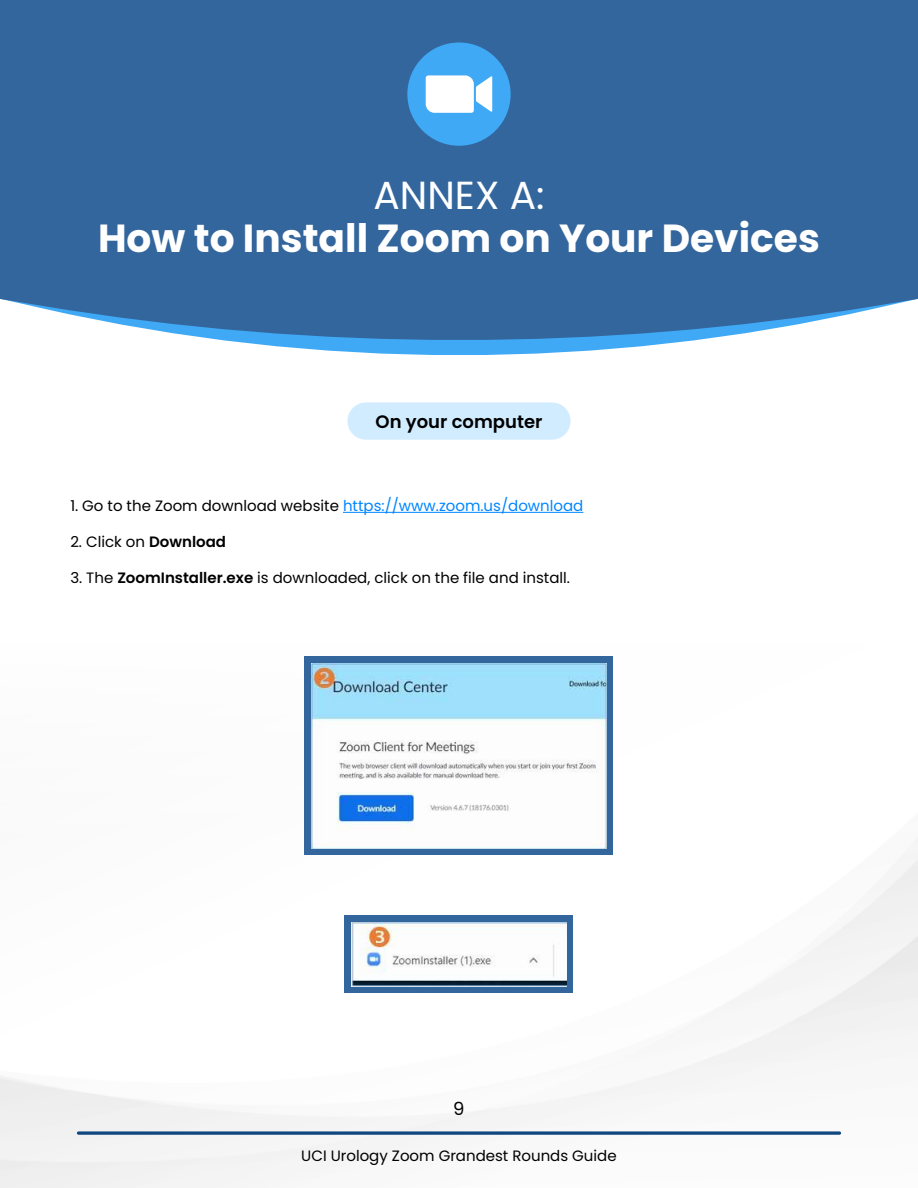
<style>
.page{position:relative;width:918px;height:1188px;background:#fff}
.page>*{position:absolute;margin:0;border:0;box-sizing:border-box;transform-origin:0 0}
.t1{font:700 39.15px "Poppins";color:#fff}
.t2{font:39.15px "Poppins";color:#fff}
.t3{font:600 18px "Poppins";color:#000}
.t4{font:18px "Poppins";color:#000}
.t5{font:15px "Poppins";color:#000}
.s1{color:#0086ff}
.s2{font-weight:600}
</style>
<div class="page">
<div style="left:347px;top:402px;width:224px;height:38px;background:#d2ecff;border-radius:19px"></div>
<svg style="left:77px;top:1131px;width:764px;height:4px;background:#376494"></svg>
<svg style="left:0;top:0;width:918px;height:351px;background:#3c6ea3"></svg>
<div style="left:407px;top:42px;width:104px;height:104px;background:#3fa9f5;border-radius:50%"></div>
<svg style="left:426px;top:75px;width:66px;height:38px;background:#e4f3fd"></svg>
<hr style="left:343px;top:512px;width:240px;height:1px;background:#0086ff">
<svg style="left:305px;top:656px;width:308px;height:199px;background:#4374a7"></svg>
<img style="left:312px;top:664px;width:294px;height:184px">
<div style="left:345px;top:916px;width:228px;height:77px;background:#33669d"></div>
<img style="left:351px;top:922px;width:216px;height:64px">
<h1 class="t2" style="left:374px;top:173px;width:172px">ANNEX A:</h1>
<h1 class="t1" style="left:98px;top:215px;width:723px">How to Install Zoom on Your Devices</h1>
<p class="t3" style="left:376px;top:411px;width:168px">On your computer</p>
<p class="t5" style="left:70px;top:497px;width:515px">1. Go to the Zoom download website <span class="s1">https://www.zoom.us/download</span></p>
<p class="t5" style="left:70px;top:533px;width:157px">2. Click on <span class="s2">Download</span></p>
<p class="t5" style="left:70px;top:569px;width:501px">3. The <span class="s2">ZoomInstaller.exe</span> is downloaded, click on the file and install.</p>
<p class="t4" style="left:453px;top:1098px;width:13px">9</p>
<p class="t5" style="left:301px;top:1147px;width:317px">UCI Urology Zoom Grandest Rounds Guide</p>
</div>
